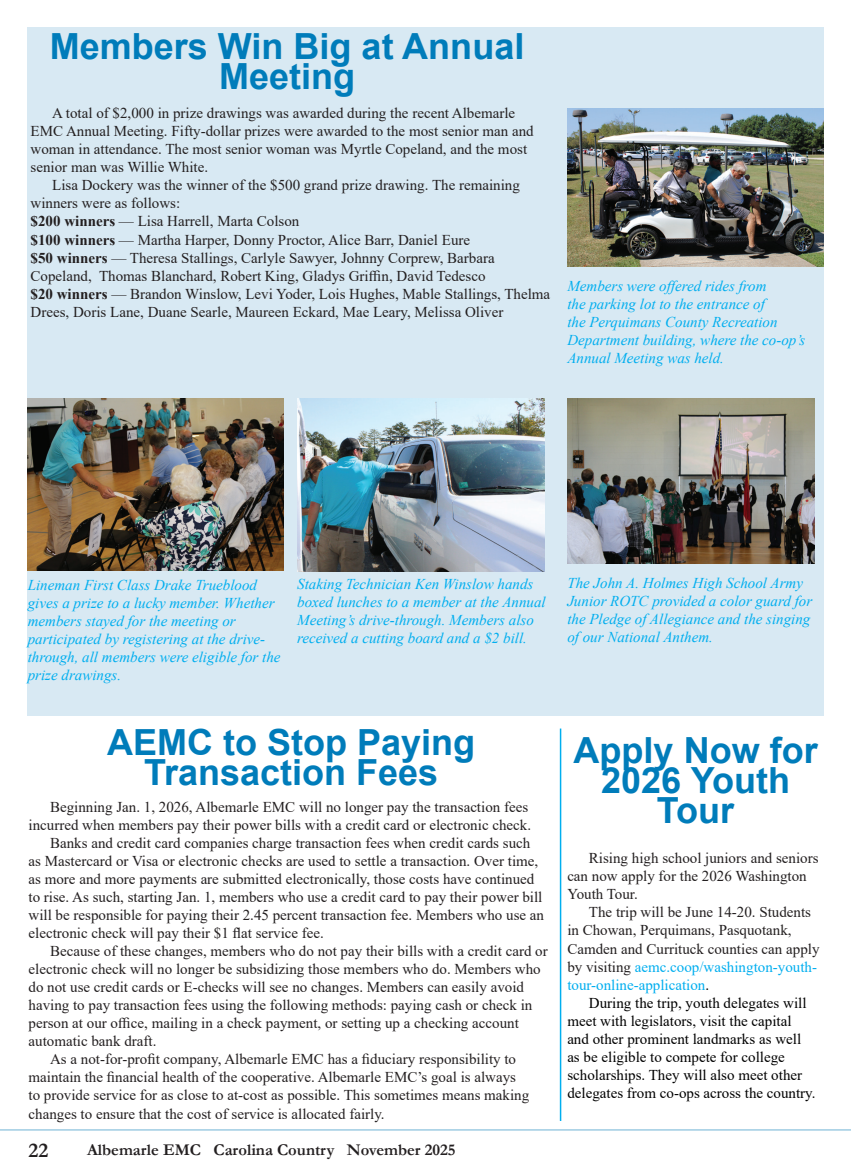
<style>
.page{position:relative;width:851px;height:1175px;background:#fff}
.page>*{position:absolute;margin:0;border:0;box-sizing:border-box;transform-origin:0 0}
.Headline{font:700 36px/30px "Arial";color:#007cba;text-align:center}
.cutlines{font:700 21px "Garamond";color:#231f20}
.t1{font:700 16.5px "Garamond";color:#231f20}
.paragraph{font:15px/18px "Times New Roman";color:#231f20}
.cutlines-2{font:italic 15px/18px "Times New Roman";color:#00aeef}
.paragraph-2{font:15px/18px "Times New Roman";color:#000}
.s1{font-weight:700}
.s2{color:#00aeef}
.s3{color:#000}
</style>
<div class="page">
<hr style="left:0;top:1129px;width:850px;height:1px;background:#6fb2d4">
<div style="left:27px;top:27px;width:797px;height:689px;background:#d8e9f3"></div>
<img style="left:567px;top:108px;width:257px;height:158px">
<hr style="left:560px;top:728px;width:1px;height:392px;background:#00aeef">
<img style="left:567px;top:399px;width:247px;height:165px">
<img style="left:27px;top:399px;width:256px;height:171px">
<img style="left:297px;top:399px;width:248px;height:172px">
<p class="Headline" style="left:50px;top:32px;width:476px">Members Win Big at Annual<br>Meeting</p>
<p class="paragraph" style="left:31px;top:104px;width:504px;text-indent:22px">A total of $2,000 in prize drawings was awarded during the recent Albemarle EMC Annual Meeting. Fifty-dollar prizes were awarded to the most senior man and woman in attendance. The most senior woman was Myrtle Copeland, and the most senior man was Willie White.</p>
<p class="paragraph" style="left:31px;top:176px;width:491px;text-indent:22px">Lisa Dockery was the winner of the $500 grand prize drawing. The remaining winners were as follows:</p>
<p class="paragraph" style="left:31px;top:212px;width:270px"><span class="s1">$200 winners</span> — Lisa Harrell, Marta Colson</p>
<p class="paragraph" style="left:31px;top:230px;width:441px"><span class="s1">$100 winners</span> — Martha Harper, Donny Proctor, Alice Barr, Daniel Eure</p>
<p class="paragraph" style="left:31px;top:248px;width:465px"><span class="s1">$50 winners</span> — Theresa Stallings, Carlyle Sawyer, Johnny Corprew, Barbara<br>Copeland, Thomas Blanchard, Robert King, Gladys Griffin, David Tedesco</p>
<p class="paragraph" style="left:31px;top:284px;width:521px"><span class="s1">$20 winners</span> — Brandon Winslow, Levi Yoder, Lois Hughes, Mable Stallings, Thelma<br>Drees, Doris Lane, Duane Searle, Maureen Eckard, Mae Leary, Melissa Oliver</p>
<p class="cutlines-2" style="left:567px;top:276px;width:239px">Members were offered rides from<br>the parking lot to the entrance of<br>the Perquimans County Recreation<br>Department building, where the co-op’s<br>Annual Meeting was held.</p>
<p class="cutlines-2" style="left:28px;top:576px;width:254px">Lineman First Class Drake Trueblood gives a prize to a lucky member. Whether members stayed for the meeting or participated by registering at the drive&shy;through, all members were eligible for the prize drawings.</p>
<p class="cutlines-2" style="left:297px;top:575px;width:250px">Staking Technician Ken Winslow hands boxed lunches to a member at the Annual Meeting’s drive-through. Members also received a cutting board and a $2 bill.</p>
<p class="Headline" style="left:107px;top:727px;width:370px">AEMC to Stop Paying<br>Transaction Fees</p>
<p class="paragraph" style="left:28px;top:798px;width:504px;text-align:right">Beginning Jan. 1, 2026, Albemarle EMC will no longer pay the transaction fees incurred when members pay their power bills with a credit card or electronic check.</p>
<p class="paragraph" style="left:28px;top:834px;width:517px;text-indent:22px">Banks and credit card companies charge transaction fees when credit cards such as Mastercard or Visa or electronic checks are used to settle a transaction. Over time, as more and more payments are submitted electronically, those costs have continued to rise. As such, starting Jan. 1, members who use a credit card to pay their power bill will be responsible for paying their 2.45 percent transaction fee. Members who use an electronic check will pay their $1 flat service fee.</p>
<p class="paragraph" style="left:28px;top:942px;width:521px;text-indent:22px">Because of these changes, members who do not pay their bills with a credit card or electronic check will no longer be subsidizing those members who do. Members who do not use credit cards or E-checks will see no changes. Members can easily avoid having to pay transaction fees using the following methods: paying cash or check in person at our office, mailing in a check payment, or setting up a checking account automatic bank draft.</p>
<p class="paragraph" style="left:28px;top:1050px;width:502px;text-indent:22px">As a not-for-profit company, Albemarle EMC has a fiduciary responsibility to maintain the financial health of the cooperative. Albemarle EMC’s goal is always to provide service for as close to at-cost as possible. This sometimes means making changes to ensure that the cost of service is allocated fairly.</p>
<p class="cutlines" style="left:28px;top:1136px;width:21px">22</p>
<p class="t1" style="left:87px;top:1138px;width:370px">Albemarle EMC Carolina Country November 2025</p>
<p class="cutlines-2" style="left:567px;top:573px;width:246px">The John A. Holmes High School Army Junior ROTC provided a color guard for the Pledge of Allegiance and the singing of our National Anthem.</p>
<p class="Headline" style="left:573px;top:735px;width:246px">Apply Now for<br>2026 Youth<br>Tour</p>
<p class="paragraph" style="left:567px;top:849px;width:253px;text-indent:22px">Rising high school juniors and seniors can now apply for the 2026 Washington<br>Youth Tour.</p>
<p class="paragraph" style="left:567px;top:903px;width:254px;text-indent:22px">The trip will be June 14-20. Students in Chowan, Perquimans, Pasquotank, Camden and Currituck counties can apply by visiting <span class="s2">aemc.coop/washington-youth&shy;tour-online-application</span><span class="s3">.</span></p>
<p class="paragraph-2" style="left:567px;top:993px;width:250px;text-indent:22px">During the trip, youth delegates will meet with legislators, visit the capital and other prominent landmarks as well as be eligible to compete for college scholarships. They will also meet other delegates from co-ops across the country.</p>
</div>
